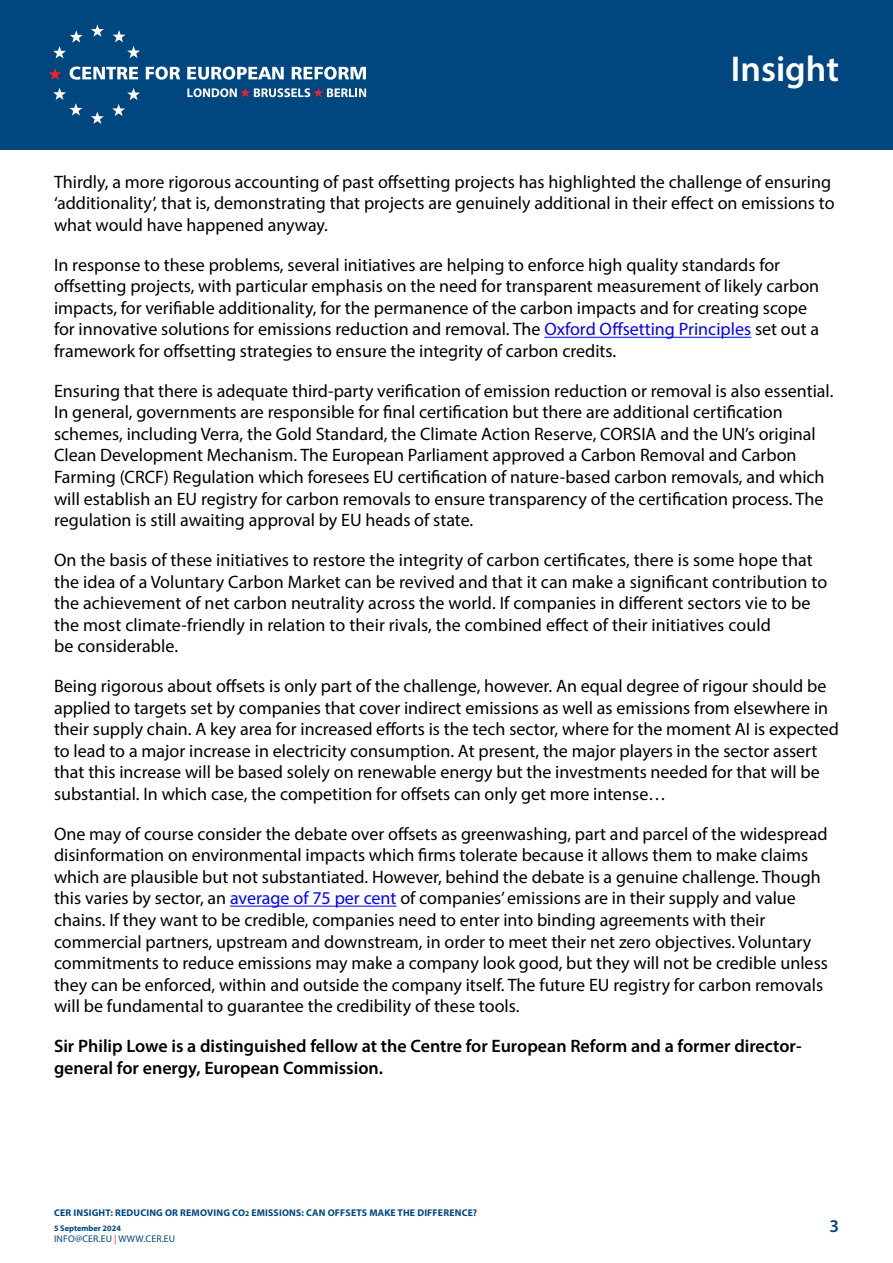
<style>
.page{position:relative;width:893px;height:1263px;background:#fff}
.page>*{position:absolute;margin:0;border:0;box-sizing:border-box;transform-origin:0 0}
.t1{font:600 36px "Myriad Pro";color:#fff}
.t2{font:18px/21.6px "Myriad Pro";color:#000}
.t3{font:600 18px/21.6px "Myriad Pro";color:#000}
.t4{font:600 18px "Myriad Pro";color:#00467f}
.t5{font:700 9.75px "Myriad Pro";letter-spacing:.02em;color:#00467f}
.t6{font:9.75px "Myriad Pro";letter-spacing:.02em;color:#00467f}
.t7{font:700 8.25px "Myriad Pro";color:#00467f}
.s1{color:#00f}
.s2{font-size:7.5px}
.s3{color:#ee3124}
</style>
<div class="page">
<hr style="left:544px;top:337px;width:207px;height:1px;background:#00f">
<hr style="left:230px;top:906px;width:166px;height:1px;background:#00f">
<div style="left:0;top:0;width:893px;height:150px;background:#00467f"></div>
<svg style="left:91px;top:24px;width:13px;height:13px"></svg>
<svg style="left:113px;top:30px;width:27px;height:28px"></svg>
<svg style="left:112px;top:88px;width:28px;height:28px"></svg>
<svg style="left:91px;top:112px;width:13px;height:12px"></svg>
<svg style="left:53px;top:88px;width:29px;height:28px"></svg>
<svg style="left:53px;top:30px;width:30px;height:28px"></svg>
<svg style="left:49px;top:68px;width:13px;height:12px"></svg>
<svg style="left:70px;top:67px;width:68px;height:13px"></svg>
<svg style="left:146px;top:67px;width:34px;height:13px"></svg>
<svg style="left:187px;top:67px;width:97px;height:13px"></svg>
<svg style="left:292px;top:67px;width:74px;height:13px"></svg>
<svg style="left:187px;top:88px;width:179px;height:9px"></svg>
<h1 class="t1" style="left:731px;top:46px;width:110px">Insight</h1>
<p class="t2" style="left:54px;top:171px;width:782px">Thirdly, a more rigorous accounting of past offsetting projects has highlighted the challenge of ensuring ‘additionality’, that is, demonstrating that projects are genuinely additional in their effect on emissions to what would have happened anyway.</p>
<p class="t2" style="left:54px;top:254px;width:767px">In response to these problems, several initiatives are helping to enforce high quality standards for offsetting projects, with particular emphasis on the need for transparent measurement of likely carbon impacts, for verifiable additionality, for the permanence of the carbon impacts and for creating scope for innovative solutions for emissions reduction and removal. The <span class="s1">Oxford Offsetting Principles</span> set out a framework for offsetting strategies to ensure the integrity of carbon credits.</p>
<p class="t2" style="left:54px;top:380px;width:781px">Ensuring that there is adequate third-party verification of emission reduction or removal is also essential.<br>In general, governments are responsible for final certification but there are additional certification schemes, including Verra, the Gold Standard, the Climate Action Reserve, CORSIA and the UN’s original Clean Development Mechanism. The European Parliament approved a Carbon Removal and Carbon Farming (CRCF) Regulation which foresees EU certification of nature-based carbon removals, and which will establish an EU registry for carbon removals to ensure transparency of the certification process. The regulation is still awaiting approval by EU heads of state.</p>
<p class="t2" style="left:54px;top:549px;width:775px">On the basis of these initiatives to restore the integrity of carbon certificates, there is some hope that the idea of a Voluntary Carbon Market can be revived and that it can make a significant contribution to the achievement of net carbon neutrality across the world. If companies in different sectors vie to be the most climate-friendly in relation to their rivals, the combined effect of their initiatives could<br>be considerable.</p>
<p class="t2" style="left:54px;top:675px;width:786px">Being rigorous about offsets is only part of the challenge, however. An equal degree of rigour should be applied to targets set by companies that cover indirect emissions as well as emissions from elsewhere in their supply chain. A key area for increased efforts is the tech sector, where for the moment AI is expected to lead to a major increase in electricity consumption. At present, the major players in the sector assert that this increase will be based solely on renewable energy but the investments needed for that will be substantial. In which case, the competition for offsets can only get more intense…</p>
<p class="t2" style="left:54px;top:822px;width:775px">One may of course consider the debate over offsets as greenwashing, part and parcel of the widespread disinformation on environmental impacts which firms tolerate because it allows them to make claims which are plausible but not substantiated. However, behind the debate is a genuine challenge. Though this varies by sector, an <span class="s1">average of 75 per cent</span> of companies’ emissions are in their supply and value chains. If they want to be credible, companies need to enter into binding agreements with their commercial partners, upstream and downstream, in order to meet their net zero objectives. Voluntary commitments to reduce emissions may make a company look good, but they will not be credible unless they can be enforced, within and outside the company itself. The future EU registry for carbon removals will be fundamental to guarantee the credibility of these tools.</p>
<p class="t3" style="left:54px;top:1035px;width:749px">Sir Philip Lowe is a distinguished fellow at the Centre for European Reform and a former director&shy;general for energy, European Commission.</p>
<p class="t5" style="left:54px;top:1207px;width:425px">CER INSIGHT: REDUCING OR REMOVING CO<span class="s2">2</span> EMISSIONS: CAN OFFSETS MAKE THE DIFFERENCE?</p>
<p class="t7" style="left:54px;top:1223px;width:68px">5 September 2024</p>
<p class="t6" style="left:54px;top:1233px;width:123px">INFO@CER.EU <span class="s3">|</span> WWW.CER.EU</p>
<p class="t4" style="left:829px;top:1215px;width:11px">3</p>
</div>
